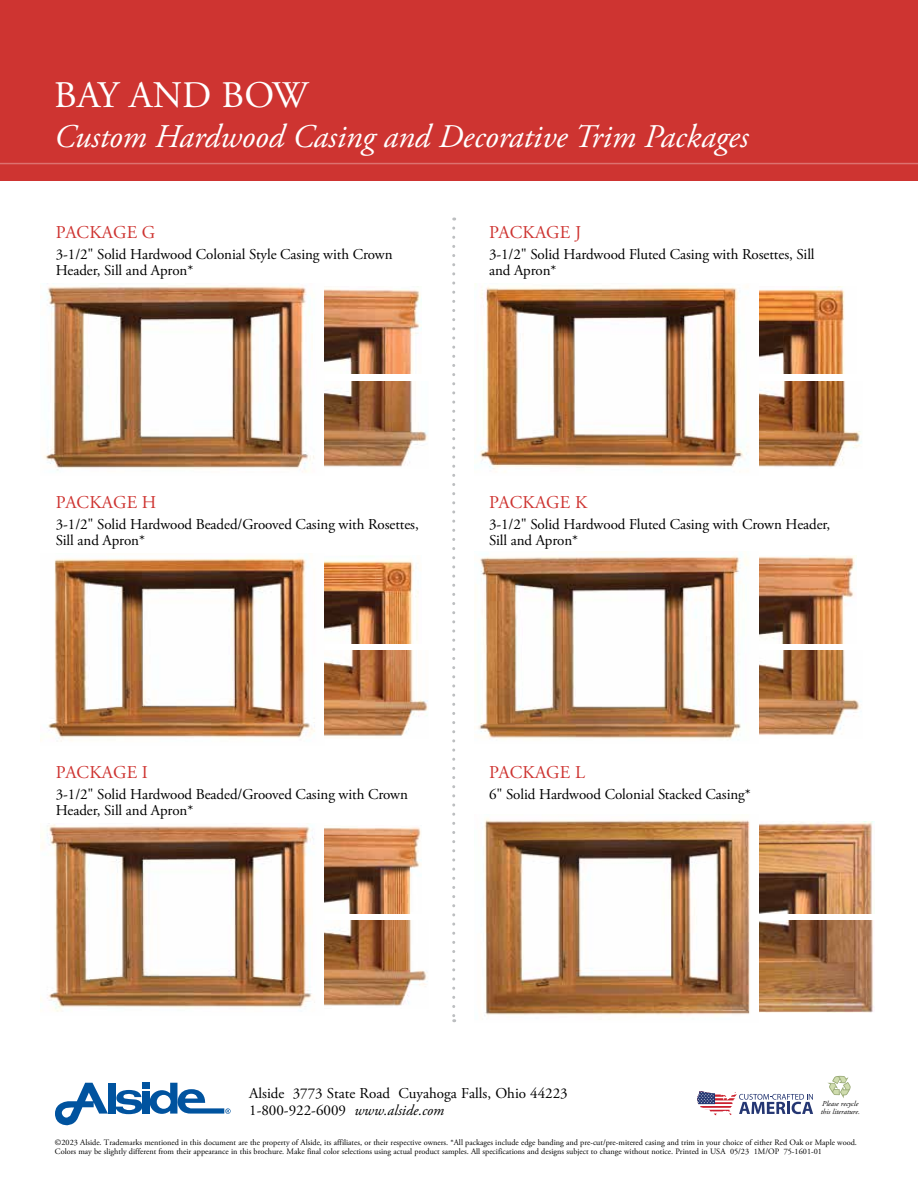
<style>
.page{position:relative;width:918px;height:1188px;background:#fff}
.page>*{position:absolute;margin:0;border:0;box-sizing:border-box;transform-origin:0 0}
.t1{font:37.5px "Adobe Garamond Pro";letter-spacing:.005em;color:#fff}
.t2{font:italic 33px "Adobe Garamond Pro";color:#fff}
.t3{font:18px "Adobe Garamond Pro";letter-spacing:.01em;color:#ce3431}
.t4{font:15px/16.5px "Adobe Garamond Pro";letter-spacing:-.005em;color:#000}
.t5{font:8.25px/9.8px "Adobe Garamond Pro";color:#000}
.t6{font:italic 7.5px/7.5px "Adobe Garamond Pro";color:#000}
.s1{font-style:italic}
</style>
<div class="page">
<img style="left:44px;top:286px;width:281px;height:186px">
<img style="left:475px;top:284px;width:274px;height:188px">
<img style="left:40px;top:557px;width:285px;height:185px">
<img style="left:478px;top:554px;width:271px;height:186px">
<img style="left:40px;top:824px;width:285px;height:188px">
<img style="left:484px;top:818px;width:266px;height:198px">
<img style="left:325px;top:286px;width:97px;height:88px">
<img style="left:759px;top:822px;width:115px;height:91px">
<img style="left:759px;top:556px;width:97px;height:87px">
<img style="left:759px;top:286px;width:86px;height:88px">
<img style="left:325px;top:827px;width:97px;height:86px">
<img style="left:325px;top:559px;width:93px;height:84px">
<img style="left:325px;top:381px;width:103px;height:86px">
<img style="left:759px;top:921px;width:114px;height:91px">
<img style="left:759px;top:651px;width:102px;height:84px">
<img style="left:759px;top:381px;width:103px;height:86px">
<img style="left:325px;top:921px;width:103px;height:85px">
<img style="left:325px;top:651px;width:103px;height:86px">
<div style="left:0;top:0;width:918px;height:180px;background:#ce3431"></div>
<hr style="left:0;top:163px;width:918px;height:1px;background:#dd716f">
<svg style="left:55px;top:1083px;width:53px;height:43px"></svg>
<div style="left:108px;top:1083px;width:8px;height:31px;background:#00539f"></div>
<div style="left:142px;top:1091px;width:8px;height:23px;background:#00539f"></div>
<div style="left:142px;top:1083px;width:8px;height:6px;background:#00539f"></div>
<svg style="left:116px;top:1090px;width:26px;height:24px"></svg>
<svg style="left:150px;top:1083px;width:81px;height:31px"></svg>
<svg style="left:827px;top:1076px;width:24px;height:22px"></svg>
<svg style="left:697px;top:1091px;width:5px;height:10px"></svg>
<svg style="left:739px;top:1094px;width:74px;height:20px"></svg>
<svg style="left:452px;top:228px;width:3px;height:794px"></svg>
<h1 class="t1" style="left:54px;top:73px;width:255px">BAY AND BOW</h1>
<h2 class="t2" style="left:54px;top:117px;width:696px">Custom Hardwood Casing and Decorative Trim Packages</h2>
<p class="t3" style="left:56px;top:222px;width:101px">PACKAGE G</p>
<p class="t4" style="left:56px;top:246px;width:338px">3-1/2" Solid Hardwood Colonial Style Casing with Crown<br>Header, Sill and Apron*</p>
<p class="t3" style="left:489px;top:222px;width:94px">PACKAGE J</p>
<p class="t4" style="left:489px;top:246px;width:327px">3-1/2" Solid Hardwood Fluted Casing with Rosettes, Sill and Apron*</p>
<p class="t3" style="left:56px;top:492px;width:102px">PACKAGE H</p>
<p class="t4" style="left:56px;top:516px;width:365px">3-1/2" Solid Hardwood Beaded/Grooved Casing with Rosettes,<br>Sill and Apron*</p>
<p class="t3" style="left:489px;top:492px;width:100px">PACKAGE K</p>
<p class="t4" style="left:489px;top:516px;width:343px">3-1/2" Solid Hardwood Fluted Casing with Crown Header,<br>Sill and Apron*</p>
<p class="t3" style="left:56px;top:762px;width:94px">PACKAGE I</p>
<p class="t4" style="left:56px;top:786px;width:354px">3-1/2" Solid Hardwood Beaded/Grooved Casing with Crown<br>Header, Sill and Apron*</p>
<p class="t3" style="left:489px;top:762px;width:98px">PACKAGE L</p>
<p class="t4" style="left:489px;top:786px;width:263px">6" Solid Hardwood Colonial Stacked Casing*</p>
<p class="t4" style="left:249px;top:1086px;width:320px">Alside 3773 State Road Cuyahoga Falls, Ohio 44223<br>1-800-922-6009 <span class="s1">www.alside.com</span></p>
<p class="t6" style="left:821px;top:1100px;width:41px">Please recycle this literature.</p>
<p class="t5" style="left:55px;top:1137px;width:804px">©2023 Alside. Trademarks mentioned in this document are the property of Alside, its affiliates, or their respective owners. *All packages include edge banding and pre-cut/pre-mitered casing and trim in your choice of either Red Oak or Maple wood.<br>Colors may be slightly different from their appearance in this brochure. Make final color selections using actual product samples. All specifications and designs subject to change without notice. Printed in USA 05/23 1M/OP 75-1601-01</p>
</div>
